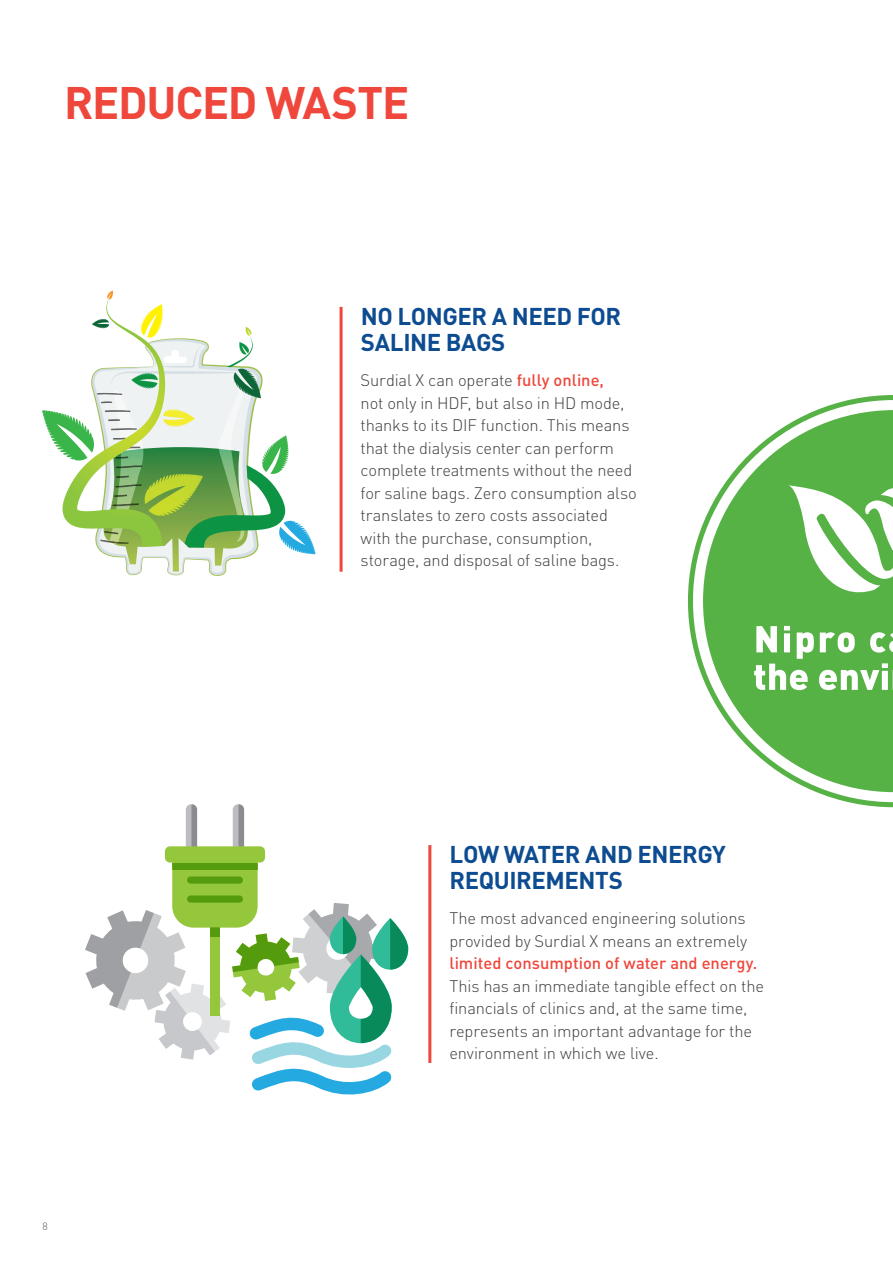
<style>
.page{position:relative;width:893px;height:1263px;background:#fff}
.page>*{position:absolute;margin:0;border:0;box-sizing:border-box;transform-origin:0 0}
.t1{font:700 45px "DIN Pro";letter-spacing:-.025em;color:#ef473c}
.t2{font:700 24px/25.5px "DIN Pro";letter-spacing:-.02em;color:#0d4c91}
.t3{font:300 16.5px/22.5px "DIN Pro";letter-spacing:-.01em;color:#3e3e3f}
.t4{font:500 16.5px "DIN Pro";color:#ef473c}
.t5{font:300 10.5px "DIN Pro";color:#57585a}
.s1{font-weight:500;color:#ef473c}
</style>
<div class="page">
<svg style="left:85px;top:804px;width:323px;height:291px"></svg>
<svg style="left:42px;top:290px;width:274px;height:286px"></svg>
<hr style="left:340px;top:307px;width:3px;height:265px;background:#ef473c">
<hr style="left:428px;top:845px;width:3px;height:218px;background:#ef473c">
<svg style="left:688px;top:395px;width:205px;height:413px"></svg>
<svg style="left:693px;top:400px;width:200px;height:402px"></svg>
<h1 class="t1" style="left:64px;top:66px;width:347px">REDUCED WASTE</h1>
<h2 class="t2" style="left:361px;top:301px;width:262px">NO LONGER A NEED FOR<br>SALINE BAGS</h2>
<p class="t3" style="left:361px;top:367px;width:278px">Surdial X can operate <span class="s1">fully online,<br></span>not only in HDF, but also in HD mode, thanks to its DIF function. This means that the dialysis center can perform complete treatments without the need for saline bags. Zero consumption also translates to zero costs associated with the purchase, consumption, storage, and disposal of saline bags.</p>
<p class="t5" style="left:43px;top:1218px;width:7px">8</p>
<h2 class="t2" style="left:450px;top:839px;width:278px">LOW WATER AND ENERGY<br>REQUIREMENTS</h2>
<p class="t3" style="left:449px;top:905px;width:299px">The most advanced engineering solutions provided by Surdial X means an extremely</p>
<p class="t4" style="left:449px;top:950px;width:310px">limited consumption of water and energy.</p>
<p class="t3" style="left:449px;top:973px;width:316px">This has an immediate tangible effect on the financials of clinics and, at the same time, represents an important advantage for the environment in which we live.</p>
</div>
